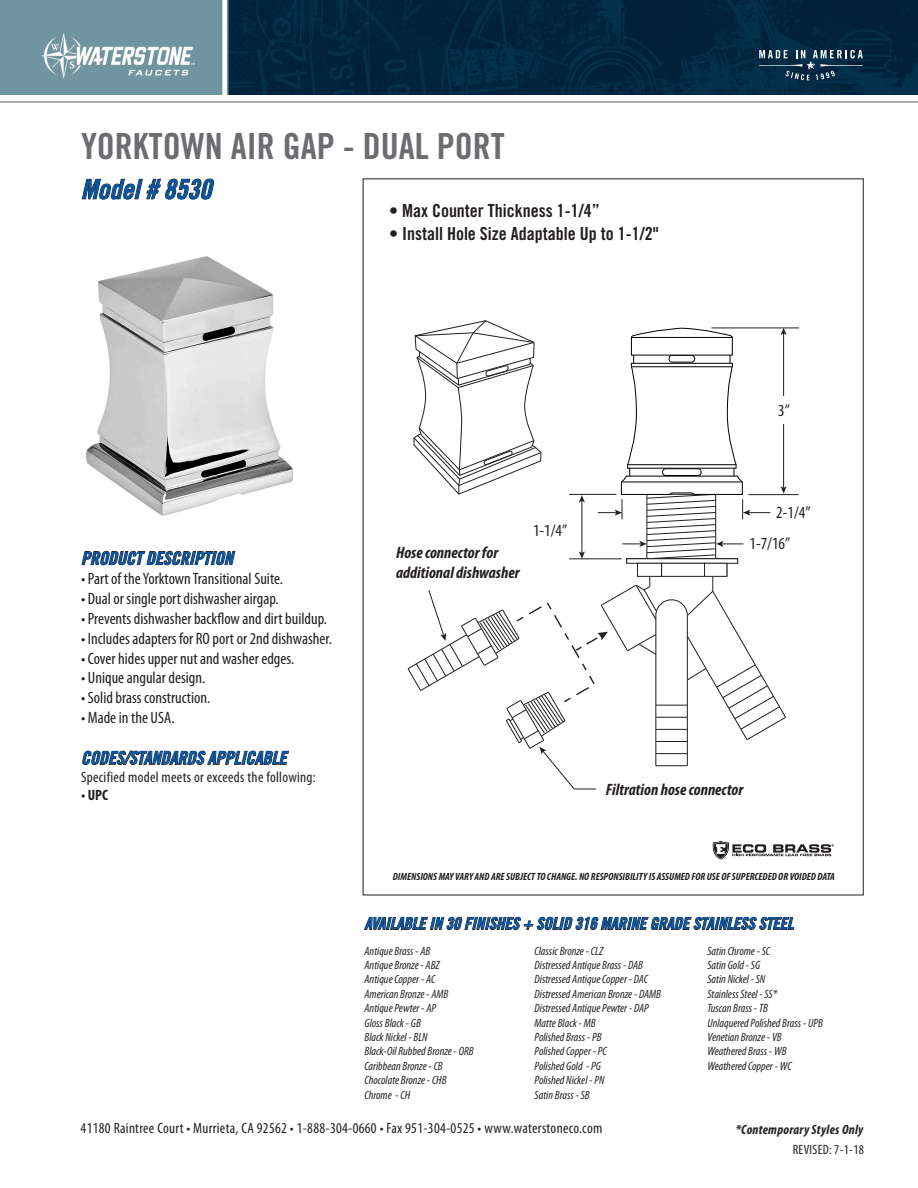
<style>
.page{position:relative;width:918px;height:1188px;background:#fff}
.page>*{position:absolute;margin:0;border:0;box-sizing:border-box;transform-origin:0 0}
.t1{font:36px "Trade Gothic Bold Cond Twenty";color:#6c6d70}
.t2{font:27px "Trade Gothic Bold Cond Twenty Obl";color:#0154a6}
.t3{font:18px "Trade Gothic Bold Cond Twenty";color:#231f20}
.t4{font:18px "Trade Gothic Bold Cond Twenty Obl";color:#0154a6}
.t5{font:condensed 16.95px/31.7px "Myriad Pro";color:#231f20}
.t6{font:condensed 16.5px "Myriad Pro";color:#231f20}
.t7{font:italic 700 condensed 16.5px/19.8px "Myriad Pro";color:#231f20}
.t8{font:16.5px "Trade Gothic Bold Cond Twenty Obl";color:#0154a6}
.t9{font:condensed 15px "Myriad Pro";letter-spacing:.02em;color:#231f20}
.t10{font:700 condensed 15px "Myriad Pro";color:#231f20}
.t11{font:italic 700 condensed 13.5px "Myriad Pro";letter-spacing:.02em;color:#231f20}
.t12{font:condensed 13.5px "Myriad Pro";letter-spacing:.02em;color:#231f20}
.t13{font:italic condensed 12px/14.4px "Myriad Pro";color:#231f20}
.t14{font:italic 700 condensed 10.5px "Myriad Pro";color:#231f20}
</style>
<div class="page">
<img style="left:0;top:0;width:918px;height:94px">
<hr style="left:0;top:101px;width:918px;height:2px;background:#939598">
<div style="left:222px;top:0;width:5px;height:98px;background:#fff"></div>
<svg style="left:759px;top:50px;width:104px;height:30px;background:#2b4c63"></svg>
<svg style="left:364px;top:917px;width:430px;height:13px"></svg>
<svg style="left:82px;top:178px;width:133px;height:22px"></svg>
<hr style="left:711px;top:328px;width:88px;height:1px;background:#231f20">
<hr style="left:749px;top:494px;width:50px;height:1px;background:#231f20">
<svg style="left:713px;top:841px;width:121px;height:18px"></svg>
<svg style="left:407px;top:320px;width:380px;height:470px"></svg>
<svg style="left:81px;top:551px;width:155px;height:14px"></svg>
<svg style="left:82px;top:750px;width:207px;height:15px"></svg>
<img style="left:86px;top:256px;width:207px;height:260px">
<p class="t1" style="left:81px;top:125px;width:425px">YORKTOWN AIR GAP - DUAL PORT</p>
<p class="t2" style="left:81px;top:173px;width:132px">Model # 8530</p>
<p class="t3" style="left:389px;top:200px;width:212px">• Max Counter Thickness 1-1/4”</p>
<p class="t3" style="left:389px;top:222px;width:271px">• Install Hole Size Adaptable Up to 1-1/2"</p>
<p class="t5" style="left:778px;top:395px;width:13px">3”</p>
<p class="t4" style="left:81px;top:547px;width:153px">PRODUCT DESCRIPTION</p>
<p class="t6" style="left:81px;top:569px;width:204px">• Part of the Yorktown Transitional Suite.</p>
<p class="t6" style="left:81px;top:589px;width:199px">• Dual or single port dishwasher airgap.</p>
<p class="t6" style="left:81px;top:609px;width:247px">• Prevents dishwasher backflow and dirt buildup.</p>
<p class="t6" style="left:81px;top:628px;width:252px">• Includes adapters for RO port or 2nd dishwasher.</p>
<p class="t6" style="left:81px;top:648px;width:215px">• Cover hides upper nut and washer edges.</p>
<p class="t6" style="left:81px;top:668px;width:126px">• Unique angular design.</p>
<p class="t6" style="left:81px;top:688px;width:131px">• Solid brass construction.</p>
<p class="t6" style="left:81px;top:708px;width:95px">• Made in the USA.</p>
<p class="t4" style="left:81px;top:747px;width:207px">CODES/STANDARDS APPLICABLE</p>
<p class="t9" style="left:81px;top:768px;width:236px">Specified model meets or exceeds the following:</p>
<p class="t10" style="left:81px;top:786px;width:28px">• UPC</p>
<p class="t7" style="left:396px;top:543px;width:125px">Hose connector for additional dishwasher</p>
<p class="t5" style="left:533px;top:515px;width:36px">1-1/4”</p>
<p class="t5" style="left:749px;top:496px;width:63px;text-indent:27px">2-1/4”<br>1-7/16”</p>
<p class="t7" style="left:606px;top:779px;width:139px">Filtration hose connector</p>
<p class="t14" style="left:393px;top:870px;width:443px">DIMENSIONS MAY VARY AND ARE SUBJECT TO CHANGE. NO RESPONSIBILITY IS ASSUMED FOR USE OF SUPERCEDED OR VOIDED DATA</p>
<h3 class="t8" style="left:364px;top:914px;width:430px">AVAILABLE IN 30 FINISHES + SOLID 316 MARINE GRADE STAINLESS STEEL</h3>
<p class="t13" style="left:364px;top:943px;width:111px">Antique Brass - AB<br>Antique Bronze - ABZ<br>Antique Copper - AC<br>American Bronze - AMB<br>Antique Pewter - AP<br>Gloss Black - GB<br>Black Nickel - BLN<br>Black-Oil Rubbed Bronze - ORB<br>Caribbean Bronze - CB<br>Chocolate Bronze - CHB<br>Chrome - CH</p>
<p class="t13" style="left:535px;top:943px;width:128px">Classic Bronze - CLZ<br>Distressed Antique Brass - DAB<br>Distressed Antique Copper - DAC<br>Distressed American Bronze - DAMB<br>Distressed Antique Pewter - DAP<br>Matte Black - MB<br>Polished Brass - PB<br>Polished Copper - PC<br>Polished Gold - PG<br>Polished Nickel - PN<br>Satin Brass - SB</p>
<p class="t13" style="left:707px;top:943px;width:117px">Satin Chrome - SC<br>Satin Gold - SG<br>Satin Nickel - SN<br>Stainless Steel - SS*<br>Tuscan Brass - TB<br>Unlaquered Polished Brass - UPB<br>Venetian Bronze - VB<br>Weathered Brass - WB<br>Weathered Copper - WC</p>
<p class="t9" style="left:81px;top:1119px;width:523px">41180 Raintree Court • Murrieta, CA 92562 • 1-888-304-0660 • Fax 951-304-0525 • www.waterstoneco.com</p>
<p class="t12" style="left:793px;top:1142px;width:73px">REVISED: 7-1-18</p>
<p class="t11" style="left:736px;top:1121px;width:129px">*Contemporary Styles Only</p>
</div>
